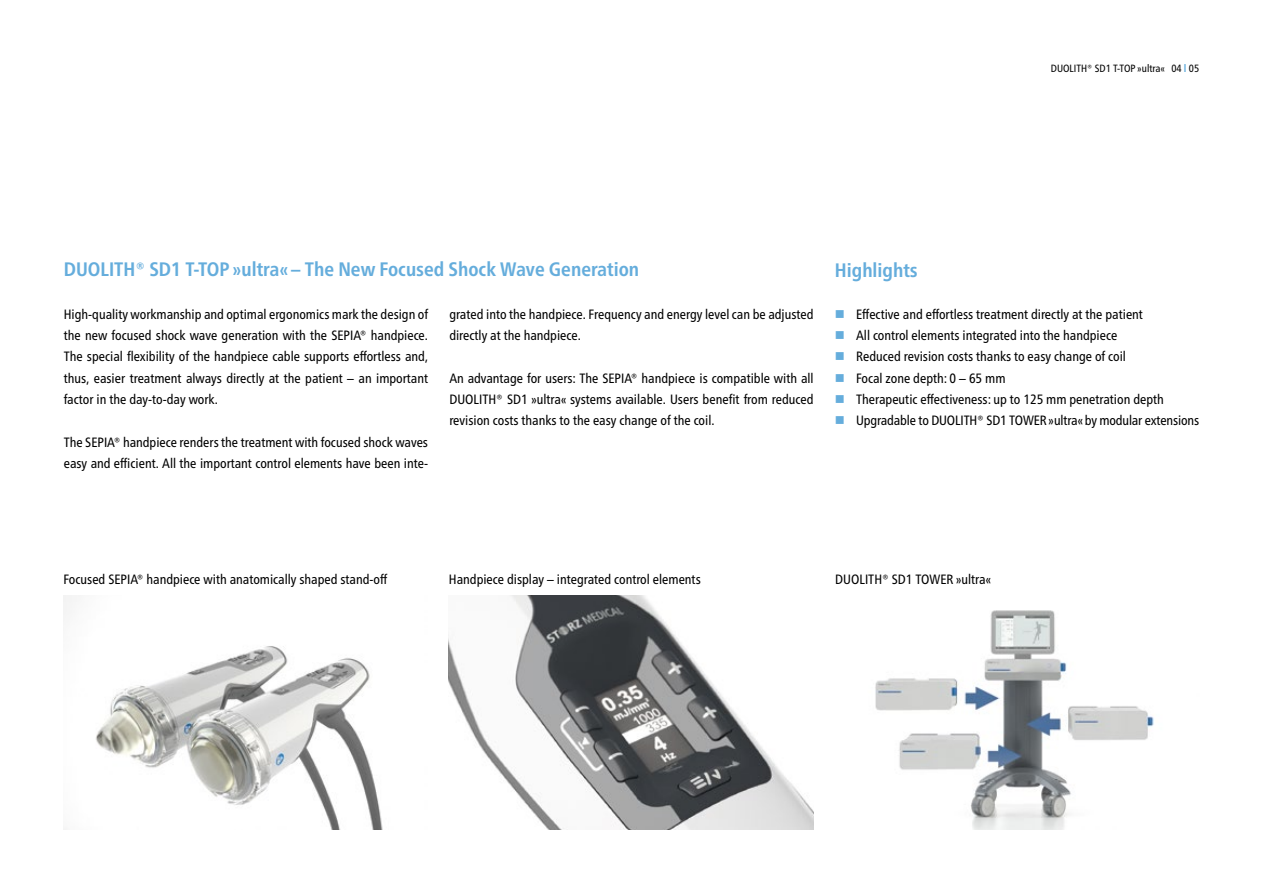
<style>
.page{position:relative;width:1263px;height:893px;background:#fff}
.page>*{position:absolute;margin:0;border:0;box-sizing:border-box;transform-origin:0 0}
.t1{font:700 condensed 19.5px "Frutiger Neue LT Pro";color:#65addc}
.t2{font:condensed 13.5px/21.3px "Frutiger Neue LT Pro";color:#000;text-align:justify}
.t3{font:condensed 10.5px "Frutiger Neue LT Pro";color:#000}
.s1{font-weight:700;color:#65addc}
.s2{color:#65addc}
</style>
<div class="page">
<img style="left:63px;top:595px;width:320px;height:234px">
<img style="left:449px;top:595px;width:364px;height:234px">
<img style="left:875px;top:610px;width:279px;height:219px">
<p class="t3" style="left:1051px;top:62px;width:150px">DUOLITH® SD1 T-TOP »ultra« 04 <span class="s1">l</span> 05</p>
<h1 class="t1" style="left:64px;top:258px;width:577px">DUOLITH® SD1 T-TOP »ultra« – The New Focused Shock Wave Generation</h1>
<h1 class="t1" style="left:835px;top:258px;width:84px">Highlights</h1>
<p class="t2" style="left:64px;top:303px;width:366px">High-quality workmanship and optimal ergonomics mark the design of the new focused shock wave generation with the SEPIA® handpiece.<br>The special flexibility of the handpiece cable supports effortless and, thus, easier treatment always directly at the patient – an important factor in the day-to-day work.</p>
<p class="t2" style="left:64px;top:431px;width:366px">The SEPIA® handpiece renders the treatment with focused shock waves easy and efficient. All the important control elements have been inte-</p>
<p class="t2" style="left:835px;top:304px;width:310px"><span class="s2">■</span> Effective and effortless treatment directly at the patient</p>
<p class="t2" style="left:835px;top:325px;width:284px"><span class="s2">■</span> All control elements integrated into the handpiece</p>
<p class="t2" style="left:835px;top:346px;width:293px"><span class="s2">■</span> Reduced revision costs thanks to easy change of coil</p>
<p class="t2" style="left:835px;top:367px;width:172px"><span class="s2">■</span> Focal zone depth: 0 – 65 mm</p>
<p class="t2" style="left:835px;top:389px;width:330px"><span class="s2">■</span> Therapeutic effectiveness: up to 125 mm penetration depth</p>
<p class="t2" style="left:835px;top:410px;width:366px"><span class="s2">■</span> Upgradable to DUOLITH® SD1 TOWER »ultra« by modular extensions</p>
<p class="t2" style="left:449px;top:304px;width:366px">grated into the handpiece. Frequency and energy level can be adjusted directly at the handpiece.</p>
<p class="t2" style="left:449px;top:367px;width:366px">An advantage for users: The SEPIA® handpiece is compatible with all DUOLITH® SD1 »ultra« systems available. Users benefit from reduced revision costs thanks to the easy change of the coil.</p>
<p class="t2" style="left:63px;top:569px;width:325px">Focused SEPIA® handpiece with anatomically shaped stand-off</p>
<p class="t2" style="left:449px;top:569px;width:253px">Handpiece display – integrated control elements</p>
<p class="t2" style="left:835px;top:569px;width:158px">DUOLITH® SD1 TOWER »ultra«</p>
</div>
